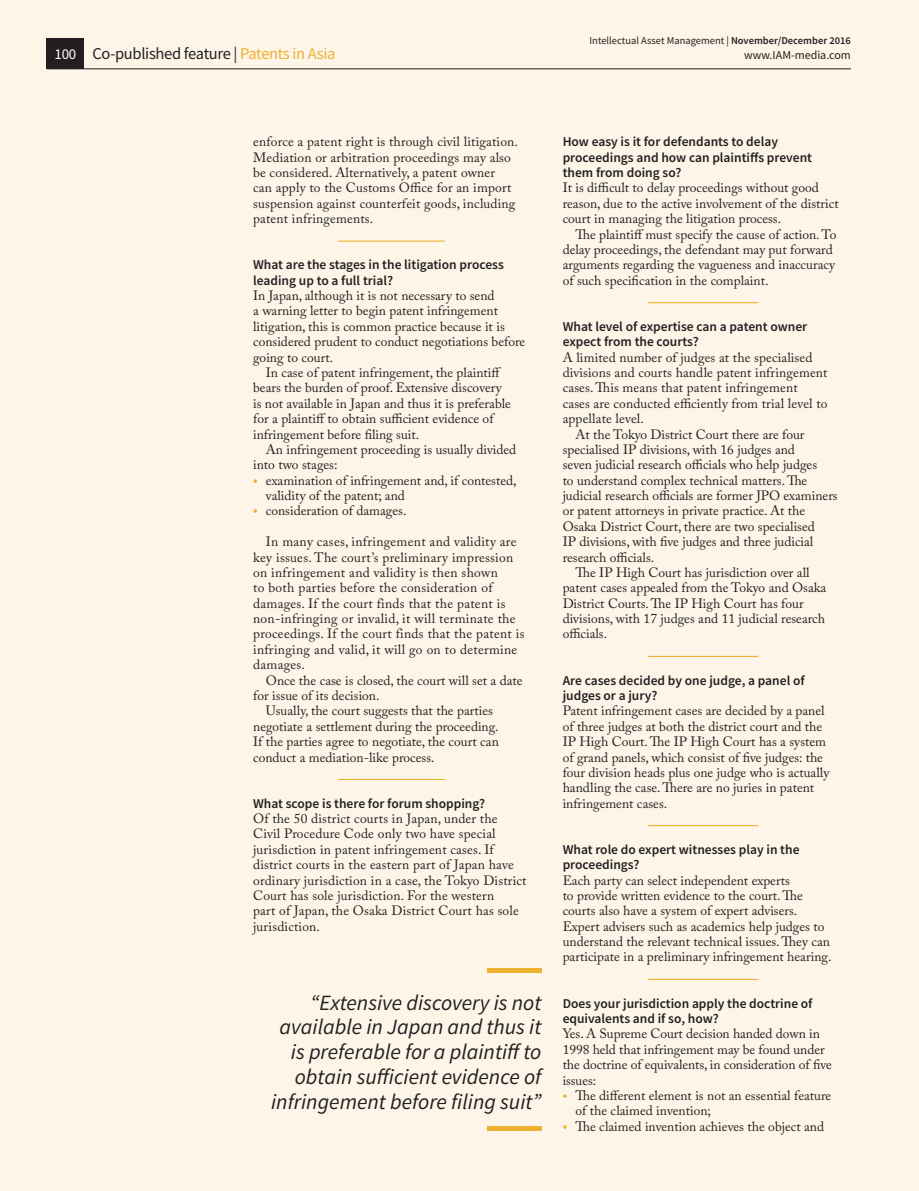
<style>
.page{position:relative;width:919px;height:1191px;background:#fff}
.page>*{position:absolute;margin:0;border:0;box-sizing:border-box;transform-origin:0 0}
.Pullquote_centre{font:italic 21.75px/24.8px "Source Sans Pro";color:#231f20;text-align:right}
.Running_head_left{font:16.5px "Source Sans Pro";letter-spacing:-.02em;color:#231f20}
.t1{font:15px "Source Sans Pro";color:#fff}
.Body_no_indent{font:13.5px/15.3px "Adobe Caslon Pro";color:#231f20}
.Body{font:13.5px/15.3px "Adobe Caslon Pro";color:#231f20}
.Roundtable_Question{font:600 13.5px/15.3px "Source Sans Pro";color:#231f20}
.Body-2{font:13.5px/15.3px "Adobe Caslon Pro";letter-spacing:.02em;color:#231f20}
.t2{font:12px "Source Sans Pro";color:#231f20}
.t3{font:10.5px "Source Sans Pro";color:#231f20}
.s1{color:#efb133}
.s2{font-weight:600}
.s3{font-family:"Source Sans Pro";font-size:15px;color:#efb133}
</style>
<div class="page">
<div style="left:0;top:0;width:918px;height:1191px;background:#fcf5e8"></div>
<div style="left:47px;top:38px;width:37px;height:30px;background:#231f20"></div>
<hr style="left:47px;top:68px;width:803px;height:1px;background:#231f20">
<hr style="left:647px;top:302px;width:111px;height:1px;background:#efb133">
<hr style="left:647px;top:656px;width:111px;height:1px;background:#efb133">
<hr style="left:647px;top:825px;width:111px;height:1px;background:#efb133">
<hr style="left:647px;top:978px;width:111px;height:2px;background:#efb133">
<hr style="left:338px;top:240px;width:106px;height:2px;background:#efb133">
<hr style="left:338px;top:779px;width:106px;height:1px;background:#efb133">
<div style="left:487px;top:968px;width:54px;height:5px;background:#efb133"></div>
<div style="left:487px;top:1125px;width:54px;height:5px;background:#efb133"></div>
<p class="t1" style="left:54px;top:44px;width:23px">100</p>
<p class="Running_head_left" style="left:92px;top:43px;width:244px">Co-published feature | <span class="s1">Patents in Asia</span></p>
<p class="t3" style="left:589px;top:34px;width:263px">Intellectual Asset Management | <span class="s2">November/December 2016</span></p>
<p class="t2" style="left:744px;top:48px;width:108px">www.IAM-media.com</p>
<p class="Body_no_indent" style="left:253px;top:134px;width:266px">enforce a patent right is through civil litigation.<br>Mediation or arbitration proceedings may also be considered. Alternatively, a patent owner<br>can apply to the Customs Office for an import suspension against counterfeit goods, including patent infringements.</p>
<p class="Roundtable_Question" style="left:253px;top:257px;width:252px">What are the stages in the litigation process leading up to a full trial?</p>
<p class="Body_no_indent" style="left:253px;top:288px;width:274px">In Japan, although it is not necessary to send<br>a warning letter to begin patent infringement litigation, this is common practice because it is considered prudent to conduct negotiations before going to court.</p>
<p class="Body" style="left:253px;top:365px;width:259px;text-indent:13px">In case of patent infringement, the plaintiff bears the burden of proof. Extensive discovery is not available in Japan and thus it is preferable for a plaintiff to obtain sufficient evidence of infringement before filing suit.</p>
<p class="Body" style="left:253px;top:441px;width:265px;text-indent:13px">An infringement proceeding is usually divided into two stages:</p>
<p class="Body" style="left:266px;top:472px;width:252px;text-indent:-13px"><span class="s3">•</span> examination of infringement and, if contested, validity of the patent; and</p>
<p class="Body" style="left:253px;top:503px;width:155px"><span class="s3">•</span> consideration of damages.</p>
<p class="Body-2" style="left:253px;top:534px;width:273px;text-indent:13px">In many cases, infringement and validity are key issues. The court’s preliminary impression on infringement and validity is then shown<br>to both parties before the consideration of damages. If the court finds that the patent is non-infringing or invalid, it will terminate the proceedings. If the court finds that the patent is infringing and valid, it will go on to determine damages.</p>
<p class="Body" style="left:253px;top:672px;width:271px;text-indent:13px">Once the case is closed, the court will set a date for issue of its decision.</p>
<p class="Body" style="left:253px;top:703px;width:247px;text-indent:13px">Usually, the court suggests that the parties negotiate a settlement during the proceeding.<br>If the parties agree to negotiate, the court can conduct a mediation-like process.</p>
<p class="Roundtable_Question" style="left:253px;top:795px;width:233px">What scope is there for forum shopping?</p>
<p class="Body_no_indent" style="left:253px;top:810px;width:275px">Of the 50 district courts in Japan, under the Civil Procedure Code only two have special jurisdiction in patent infringement cases. If district courts in the eastern part of Japan have ordinary jurisdiction in a case, the Tokyo District Court has sole jurisdiction. For the western<br>part of Japan, the Osaka District Court has sole jurisdiction.</p>
<p class="Pullquote_centre" style="left:271px;top:989px;width:272px">“Extensive discovery is not available in Japan and thus it is preferable for a plaintiff to obtain sufficient evidence of infringement before filing suit”</p>
<p class="Roundtable_Question" style="left:562px;top:134px;width:251px">How easy is it for defendants to delay proceedings and how can plaintiffs prevent them from doing so?</p>
<p class="Body_no_indent" style="left:562px;top:180px;width:277px">It is difficult to delay proceedings without good reason, due to the active involvement of the district court in managing the litigation process.</p>
<p class="Body" style="left:562px;top:226px;width:275px;text-indent:13px">The plaintiff must specify the cause of action. To delay proceedings, the defendant may put forward arguments regarding the vagueness and inaccuracy of such specification in the complaint.</p>
<p class="Roundtable_Question" style="left:562px;top:318px;width:246px">What level of expertise can a patent owner expect from the courts?</p>
<p class="Body_no_indent" style="left:562px;top:349px;width:266px">A limited number of judges at the specialised divisions and courts handle patent infringement cases. This means that patent infringement cases are conducted efficiently from trial level to appellate level.</p>
<p class="Body" style="left:562px;top:426px;width:276px;text-indent:13px">At the Tokyo District Court there are four specialised IP divisions, with 16 judges and<br>seven judicial research officials who help judges<br>to understand complex technical matters. The judicial research officials are former JPO examiners or patent attorneys in private practice. At the Osaka District Court, there are two specialised<br>IP divisions, with five judges and three judicial research officials.</p>
<p class="Body" style="left:562px;top:564px;width:265px;text-indent:13px">The IP High Court has jurisdiction over all patent cases appealed from the Tokyo and Osaka District Courts. The IP High Court has four divisions, with 17 judges and 11 judicial research officials.</p>
<p class="Roundtable_Question" style="left:562px;top:672px;width:243px">Are cases decided by one judge, a panel of judges or a jury?</p>
<p class="Body_no_indent" style="left:562px;top:703px;width:268px">Patent infringement cases are decided by a panel of three judges at both the district court and the IP High Court. The IP High Court has a system of grand panels, which consist of five judges: the four division heads plus one judge who is actually handling the case. There are no juries in patent infringement cases.</p>
<p class="Roundtable_Question" style="left:562px;top:841px;width:238px">What role do expert witnesses play in the proceedings?</p>
<p class="Body_no_indent" style="left:562px;top:872px;width:270px">Each party can select independent experts<br>to provide written evidence to the court. The courts also have a system of expert advisers.<br>Expert advisers such as academics help judges to understand the relevant technical issues. They can participate in a preliminary infringement hearing.</p>
<p class="Roundtable_Question" style="left:562px;top:995px;width:251px">Does your jurisdiction apply the doctrine of equivalents and if so, how?</p>
<p class="Body_no_indent" style="left:562px;top:1026px;width:271px">Yes. A Supreme Court decision handed down in 1998 held that infringement may be found under the doctrine of equivalents, in consideration of five issues:</p>
<p class="Body" style="left:575px;top:1087px;width:257px;text-indent:-13px"><span class="s3">•</span> The different element is not an essential feature of the claimed invention;</p>
<p class="Body" style="left:562px;top:1118px;width:263px"><span class="s3">•</span> The claimed invention achieves the object and</p>
</div>
